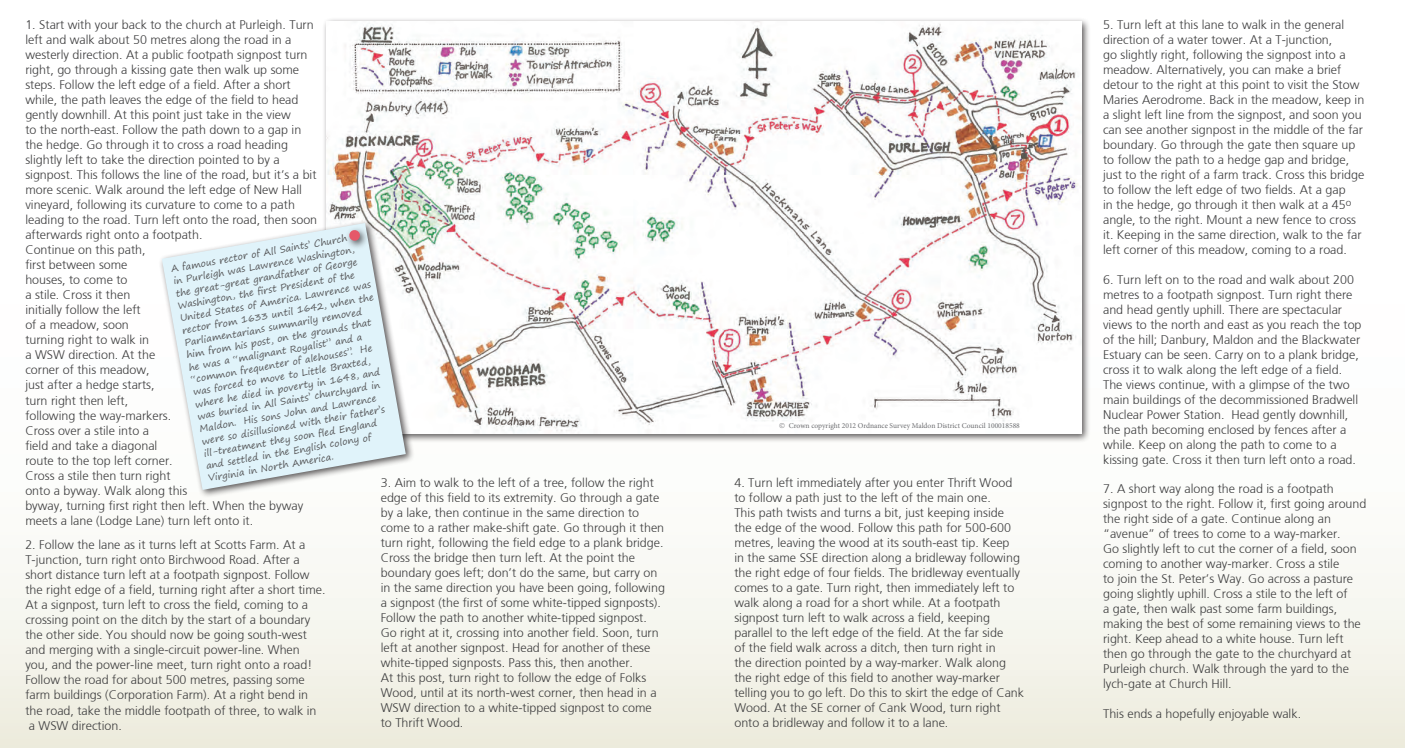
<style>
.page{position:relative;width:1405px;height:748px;background:#fff}
.page>*{position:absolute;margin:0;border:0;box-sizing:border-box;transform-origin:0 0}
.t1{font:12.5px/15px "Frutiger";color:#3e3e3f}
.t2{font:9.38px/12.5px "Segoe Print";color:#57585a}
.t3{font:7.5px "Minion Pro";color:#6c6d70}
</style>
<div class="page">
<svg style="left:0;top:564px;width:1404px;height:183px"></svg>
<div style="left:322px;top:17px;width:768px;height:426px;background:#231f20;opacity:.75"></div>
<img style="left:326px;top:22px;width:755px;height:411px">
<div style="left:158px;top:219px;width:256px;height:279px;background:#231f20;opacity:.75"></div>
<svg style="left:162px;top:223px;width:244px;height:266px;fill:#e0f3fa"></svg>
<div style="left:345px;top:226px;width:24px;height:23px;background:#231f20;opacity:.75"></div>
<svg style="left:348px;top:229px;width:12px;height:12px"></svg>
<svg style="left:13px;top:723px;width:7px;height:24px"></svg>
<svg style="left:99px;top:723px;width:7px;height:24px"></svg>
<svg style="left:779px;top:423px;width:5px;height:5px"></svg>
<p class="t1" style="left:25px;top:18px;width:293px">1. Start with your back to the church at Purleigh. Turn left and walk about 50 metres along the road in a westerly direction. At a public footpath signpost turn right, go through a kissing gate then walk up some steps. Follow the left edge of a field. After a short while, the path leaves the edge of the field to head gently downhill. At this point just take in the view<br>to the north-east. Follow the path down to a gap in the hedge. Go through it to cross a road heading slightly left to take the direction pointed to by a signpost. This follows the line of the road, but it’s a bit more scenic. Walk around the left edge of New Hall vineyard, following its curvature to come to a path leading to the road. Turn left onto the road, then soon afterwards right onto a footpath.<br>Continue on this path,<br>first between some<br>houses, to come to<br>a stile. Cross it then<br>initially follow the left<br>of a meadow, soon<br>turning right to walk in<br>a WSW direction. At the<br>corner of this meadow,<br>just after a hedge starts,<br>turn right then left,<br>following the way-markers.<br>Cross over a stile into a<br>field and take a diagonal<br>route to the top left corner.<br>Cross a stile then turn right<br>onto a byway. Walk along this<br>byway, turning first right then left. When the byway meets a lane (Lodge Lane) turn left onto it.</p>
<p class="t1" style="left:25px;top:537px;width:302px">2. Follow the lane as it turns left at Scotts Farm. At a T-junction, turn right onto Birchwood Road. After a short distance turn left at a footpath signpost. Follow the right edge of a field, turning right after a short time.<br>At a signpost, turn left to cross the field, coming to a crossing point on the ditch by the start of a boundary the other side. You should now be going south-west and merging with a single-circuit power-line. When you, and the power-line meet, turn right onto a road!<br>Follow the road for about 500 metres, passing some farm buildings (Corporation Farm). At a right bend in the road, take the middle footpath of three, to walk in a WSW direction.</p>
<p class="t2" style="left:170px;top:262px;width:196px;rotate:-10deg">A famous rector of All Saints’ Church<br>in Purleigh was Lawrence Washington, the great-great grandfather of George Washington, the fi rst President of the United States of America. Lawrence was rector from 1633 until 1642, when the Parliamentarians summarily removed him from his post, on the grounds that he was a “malignant Royalist” and a “common frequenter of alehouses”. He was forced to move to Little Braxted, where he died in poverty in 1648, and was buried in All Saints’ churchyard in Maldon. His sons John and Lawrence were so disillusioned with their father’s ill-treatment they soon fl ed England and settled in the English colony of Virginia in North America.</p>
<p class="t3" style="left:789px;top:420px;width:232px">Crown copyright 2012 Ordnance Survey Maldon District Council 100018588</p>
<p class="t1" style="left:381px;top:475px;width:286px">3. Aim to walk to the left of a tree, follow the right edge of this field to its extremity. Go through a gate by a lake, then continue in the same direction to come to a rather make-shift gate. Go through it then turn right, following the field edge to a plank bridge.<br>Cross the bridge then turn left. At the point the boundary goes left; don’t do the same, but carry on in the same direction you have been going, following a signpost (the first of some white-tipped signposts).<br>Follow the path to another white-tipped signpost.<br>Go right at it, crossing into another field. Soon, turn left at another signpost. Head for another of these white-tipped signposts. Pass this, then another.<br>At this post, turn right to follow the edge of Folks Wood, until at its north-west corner, then head in a WSW direction to a white-tipped signpost to come to Thrift Wood.</p>
<p class="t1" style="left:734px;top:475px;width:291px">4. Turn left immediately after you enter Thrift Wood to follow a path just to the left of the main one.<br>This path twists and turns a bit, just keeping inside the edge of the wood. Follow this path for 500-600 metres, leaving the wood at its south-east tip. Keep<br>in the same SSE direction along a bridleway following the right edge of four fields. The bridleway eventually comes to a gate. Turn right, then immediately left to walk along a road for a short while. At a footpath signpost turn left to walk across a field, keeping parallel to the left edge of the field. At the far side<br>of the field walk across a ditch, then turn right in<br>the direction pointed by a way-marker. Walk along the right edge of this field to another way-marker telling you to go left. Do this to skirt the edge of Cank Wood. At the SE corner of Cank Wood, turn right onto a bridleway and follow it to a lane.</p>
<p class="t1" style="left:1103px;top:18px;width:263px">5. Turn left at this lane to walk in the general direction of a water tower. At a T-junction,<br>go slightly right, following the signpost into a meadow. Alternatively, you can make a brief detour to the right at this point to visit the Stow Maries Aerodrome. Back in the meadow, keep in a slight left line from the signpost, and soon you can see another signpost in the middle of the far boundary. Go through the gate then square up to follow the path to a hedge gap and bridge, just to the right of a farm track. Cross this bridge to follow the left edge of two fields. At a gap<br>in the hedge, go through it then walk at a 45<sup>o </sup>angle, to the right. Mount a new fence to cross it. Keeping in the same direction, walk to the far left corner of this meadow, coming to a road.</p>
<p class="t1" style="left:1103px;top:272px;width:260px">6. Turn left on to the road and walk about 200 metres to a footpath signpost. Turn right there and head gently uphill. There are spectacular views to the north and east as you reach the top of the hill; Danbury, Maldon and the Blackwater Estuary can be seen. Carry on to a plank bridge, cross it to walk along the left edge of a field.<br>The views continue, with a glimpse of the two main buildings of the decommissioned Bradwell Nuclear Power Station. Head gently downhill, the path becoming enclosed by fences after a while. Keep on along the path to come to a kissing gate. Cross it then turn left onto a road.</p>
<p class="t1" style="left:1103px;top:481px;width:265px">7. A short way along the road is a footpath signpost to the right. Follow it, first going around the right side of a gate. Continue along an “avenue” of trees to come to a way-marker.<br>Go slightly left to cut the corner of a field, soon coming to another way-marker. Cross a stile<br>to join the St. Peter’s Way. Go across a pasture going slightly uphill. Cross a stile to the left of<br>a gate, then walk past some farm buildings, making the best of some remaining views to the right. Keep ahead to a white house. Turn left then go through the gate to the churchyard at Purleigh church. Walk through the yard to the lych-gate at Church Hill.</p>
<p class="t1" style="left:1103px;top:706px;width:199px">This ends a hopefully enjoyable walk.</p>
</div>
